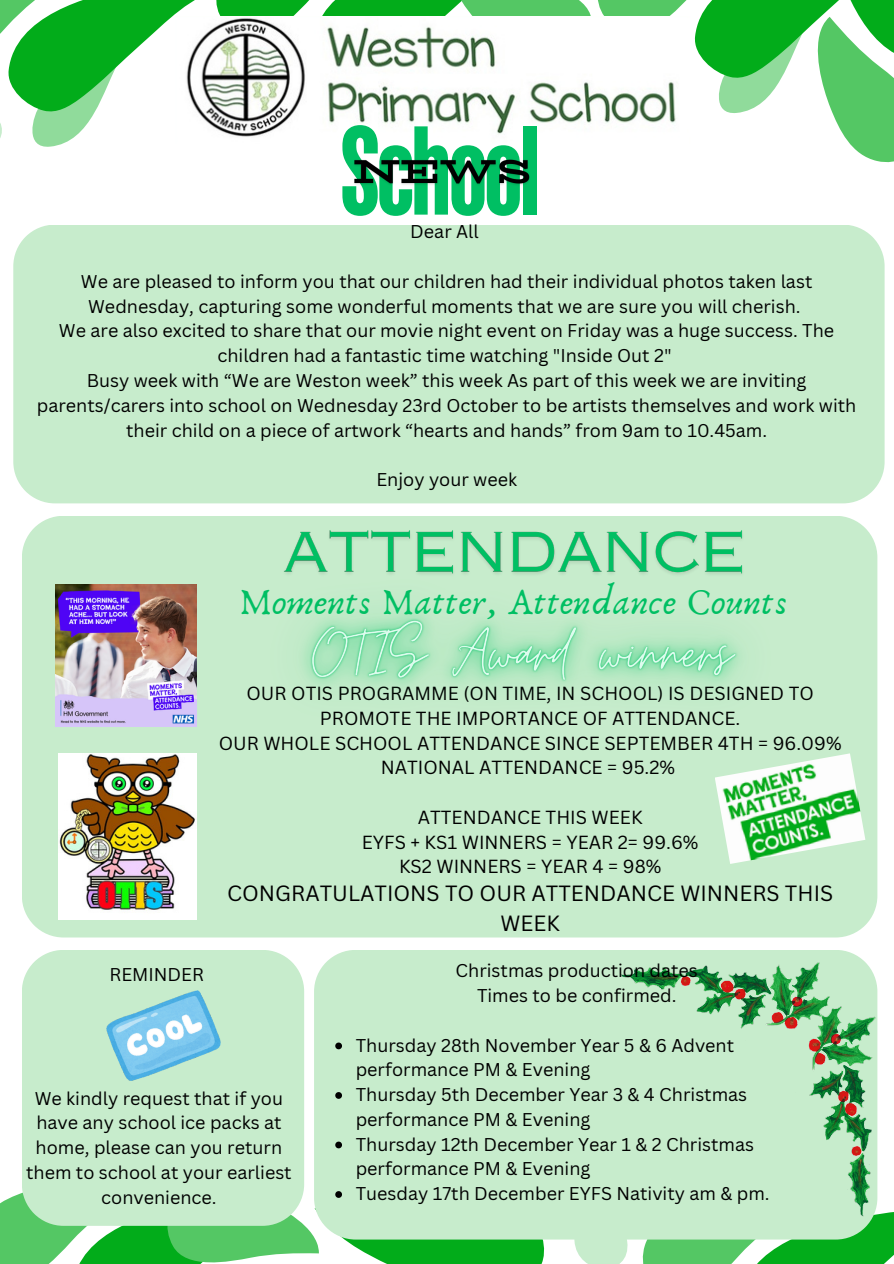
<style>
.page{position:relative;width:894px;height:1264px;background:#fff}
.page>*{position:absolute;margin:0;border:0;box-sizing:border-box;transform-origin:0 0}
.t1{font:700 126px "TT Bluescreens";letter-spacing:-.03em;color:#00bf63}
.t2{font:37.5px "Anaktoria";letter-spacing:.025em;color:#00bf63}
.t3{font:21.45px/29.2px "Canva Sans";color:#000;text-align:center}
.t4{font:18.45px/24.8px "Canva Sans";color:#000;text-align:center}
.t5{font:18px/24.8px "Canva Sans";color:#000;text-align:center}
</style>
<div class="page">
<div style="left:22px;top:516px;width:854px;height:421px;background:#c7eccc"></div>
<svg style="left:0;top:0;width:893px;height:163px"></svg>
<img style="left:176px;top:17px;width:515px;height:127px">
<div style="left:13px;top:225px;width:871px;height:278px;background:#c7eccc"></div>
<img style="left:59px;top:753px;width:137px;height:166px">
<img style="left:714px;top:753px;width:151px;height:111px">
<img style="left:55px;top:585px;width:141px;height:141px">
<div style="left:314px;top:950px;width:537px;height:162px;background:#c7eccc"></div>
<img style="left:605px;top:953px;width:273px;height:159px">
<div style="left:22px;top:950px;width:282px;height:162px;background:#c7eccc"></div>
<img style="left:106px;top:990px;width:114px;height:90px">
<img style="left:220px;top:521px;width:608px;height:268px">
<img style="left:350px;top:146px;width:183px;height:39px">
<svg style="left:335px;top:1042px;width:7px;height:7px"></svg>
<svg style="left:335px;top:1092px;width:7px;height:6px"></svg>
<svg style="left:0;top:1112px;width:893px;height:151px;background:#b0e3b7"></svg>
<p class="t1" style="left:340px;top:111px;width:202px">School</p>
<h5 class="t5" style="left:410px;top:219px;width:70px">Dear All</h5>
<p class="t5" style="left:81px;top:268px;width:732px">We are pleased to inform you that our children had their individual photos taken last<br>Wednesday, capturing some wonderful moments that we are sure you will cherish.</p>
<p class="t5" style="left:59px;top:318px;width:776px">We are also excited to share that our movie night event on Friday was a huge success. The children had a fantastic time watching "Inside Out 2"</p>
<p class="t5" style="left:37px;top:367px;width:820px">Busy week with “We are Weston week” this week As part of this week we are inviting parents/carers into school on Wednesday 23rd October to be artists themselves and work with their child on a piece of artwork “hearts and hands” from 9am to 10.45am.</p>
<p class="t5" style="left:376px;top:466px;width:142px">Enjoy your week</p>
<p class="t2" style="left:239px;top:579px;width:549px">Moments Matter, Attendance Counts</p>
<p class="t4" style="left:246px;top:680px;width:568px">OUR OTIS PROGRAMME (ON TIME, IN SCHOOL) IS DESIGNED TO<br>PROMOTE THE IMPORTANCE OF ATTENDANCE.</p>
<p class="t4" style="left:219px;top:730px;width:624px">OUR WHOLE SCHOOL ATTENDANCE SINCE SEPTEMBER 4TH = 96.09%</p>
<p class="t4" style="left:380px;top:754px;width:296px">NATIONAL ATTENDANCE = 95.2%</p>
<p class="t4" style="left:362px;top:804px;width:338px">ATTENDANCE THIS WEEK<br>EYFS + KS1 WINNERS = YEAR 2= 99.6%<br>KS2 WINNERS = YEAR 4 = 98%</p>
<p class="t3" style="left:227px;top:878px;width:607px">CONGRATULATIONS TO OUR ATTENDANCE WINNERS THIS<br>WEEK</p>
<p class="t5" style="left:109px;top:961px;width:96px">REMINDER</p>
<p class="t5" style="left:26px;top:1085px;width:267px">We kindly request that if you have any school ice packs at home, please can you return them to school at your earliest convenience.</p>
<p class="t5" style="left:455px;top:957px;width:244px">Christmas production dates</p>
<p class="t5" style="left:477px;top:982px;width:201px">Times to be confirmed.</p>
<h6 class="t5" style="left:355px;top:1032px;width:380px;text-align:left">Thursday 28th November Year 5 &amp; 6 Advent performance PM &amp; Evening</h6>
<p class="t5" style="left:355px;top:1081px;width:393px;text-align:left">Thursday 5th December Year 3 &amp; 4 Christmas performance PM &amp; Evening</p>
<p class="t5" style="left:355px;top:1131px;width:400px;text-align:left">Thursday 12th December Year 1 &amp; 2 Christmas performance PM &amp; Evening</p>
<p class="t5" style="left:355px;top:1180px;width:415px">Tuesday 17th December EYFS Nativity am &amp; pm.</p>
</div>
